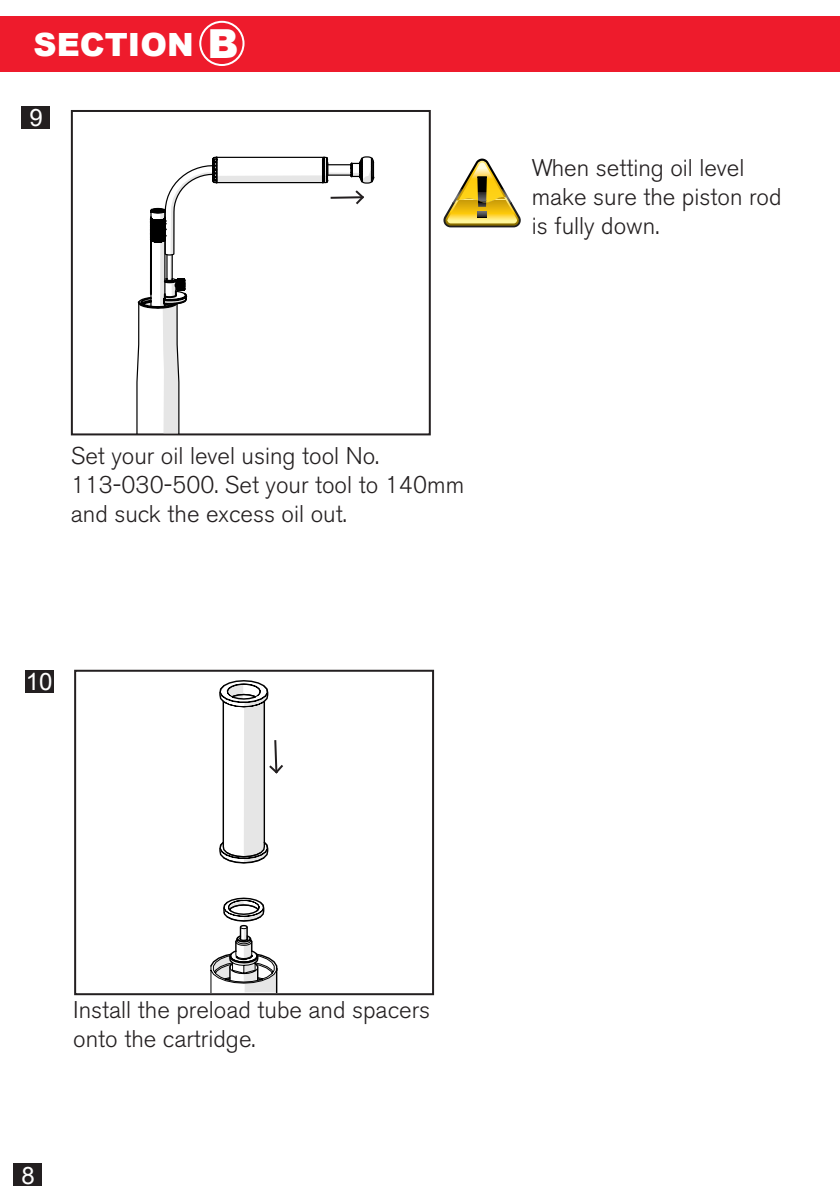
<style>
.page{position:relative;width:840px;height:1191px;background:#fff}
.page>*{position:absolute;margin:0;border:0;box-sizing:border-box;transform-origin:0 0}
.t1{font:900 40px "Arial";color:#fff}
.t2{font:900 32px "Arial";color:#fff}
.t3{font:300 24px/28.8px "Akzidenz Grotesk BE";color:#231f20}
.t4{font:24px "Arial";color:#fff}
</style>
<div class="page">
<div style="left:13px;top:1163px;width:29px;height:22px;background:#231f20"></div>
<svg style="left:21px;top:110px;width:228px;height:326px"></svg>
<svg style="left:443px;top:159px;width:78px;height:68px"></svg>
<div style="left:21px;top:106px;width:29px;height:22px;background:#231f20"></div>
<svg style="left:117px;top:144px;width:257px;height:289px"></svg>
<div style="left:25px;top:670px;width:29px;height:22px;background:#231f20"></div>
<div style="left:74px;top:670px;width:360px;height:325px;border:2px solid #231f20"></div>
<svg style="left:210px;top:680px;width:73px;height:312px"></svg>
<div style="left:0;top:16px;width:839px;height:56px;background:#ee1b2c"></div>
<div style="left:199px;top:21px;width:45px;height:45px;border:2px solid #fff;border-radius:50%"></div>
<p class="t2" style="left:34px;top:21px;width:161px">SECTION</p>
<p class="t1" style="left:207px;top:14px;width:33px">B</p>
<p class="t4" style="left:29px;top:101px;width:15px">9</p>
<p class="t3" style="left:531px;top:154px;width:251px">When setting oil level make sure the piston rod is fully down.</p>
<p class="t3" style="left:71px;top:442px;width:310px">Set your oil level using tool No.</p>
<p class="t3" style="left:71px;top:471px;width:394px">113-030-500. Set your tool to 140mm and suck the excess oil out.</p>
<p class="t4" style="left:26px;top:665px;width:28px">10</p>
<p class="t3" style="left:73px;top:996px;width:358px">Install the preload tube and spacers onto the cartridge.</p>
<p class="t4" style="left:22px;top:1160px;width:15px">8</p>
</div>
